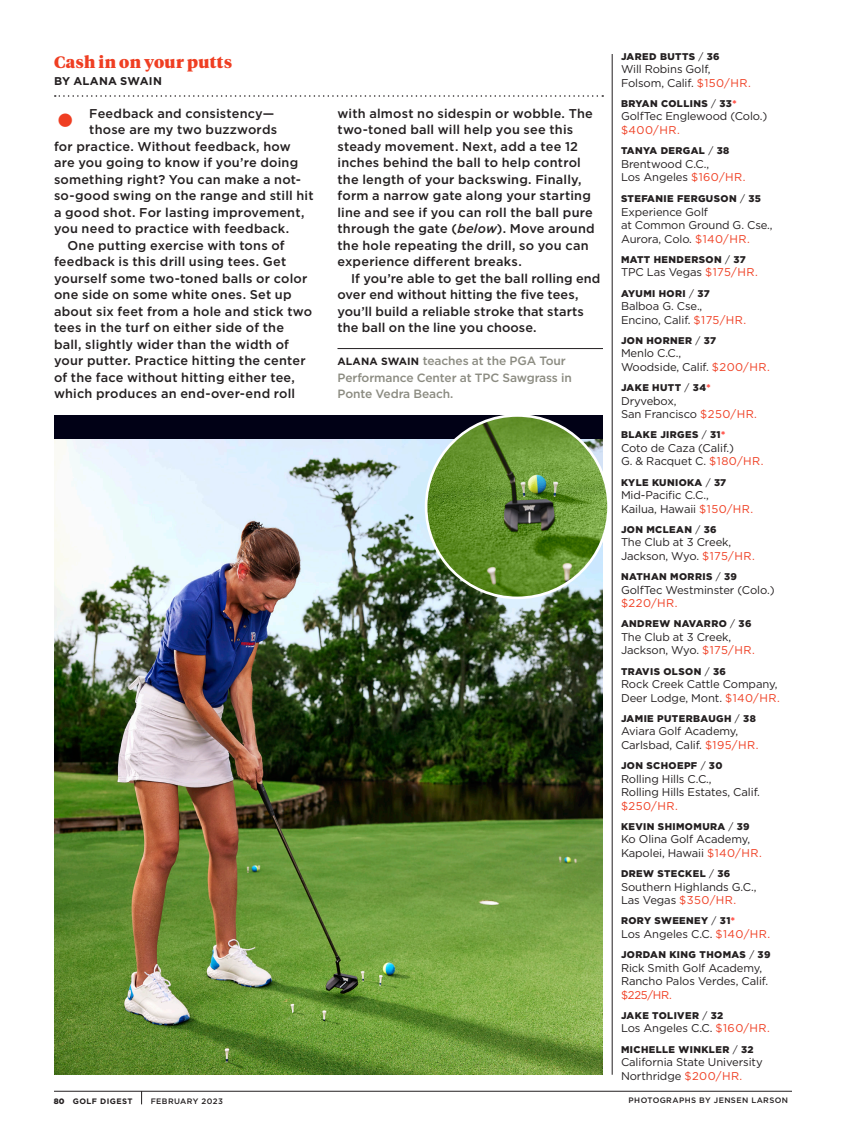
<style>
.page{position:relative;width:864px;height:1134px;background:#fff}
.page>*{position:absolute;margin:0;border:0;box-sizing:border-box;transform-origin:0 0}
.t1{font:900 16.5px "Tiempos Headline";letter-spacing:.02em;color:#ef3e22}
.t2{font:500 12.75px/16.5px "Gotham";letter-spacing:.015em;color:#231f20}
.t3{font:500 12px/16.5px "Gotham";letter-spacing:-.01em;color:#8b8b81}
.t4{font:11.25px/13.5px "Gotham";letter-spacing:-.01em;color:#231f20}
.t5{font:700 11.25px "Gotham";letter-spacing:.02em;color:#231f20}
.t6{font:900 9.75px "Gotham";letter-spacing:.04em;color:#231f20}
.t7{font:500 7.8px "Gotham";letter-spacing:.05em;color:#231f20}
.t8{font:700 7.8px "Gotham";letter-spacing:.05em;color:#231f20}
.s1{font-weight:700;font-size:44.85px;color:#ef3e22}
.s2{font-style:italic}
.s3{font-weight:700;font-size:10.5px;color:#231f20}
.s4{font-weight:400}
.s5{color:#ef3e22}
.s6{color:#ff4338}
.s7{font-weight:900}
</style>
<div class="page">
<svg style="left:55px;top:95px;width:548px;height:2px"></svg>
<hr style="left:338px;top:348px;width:265px;height:1px;background:#231f20">
<img style="left:54px;top:438px;width:549px;height:637px">
<hr style="left:612px;top:54px;width:1px;height:1021px;background:#231f20">
<div style="left:54px;top:415px;width:549px;height:23px;background:#010116"></div>
<img style="left:426px;top:415px;width:183px;height:183px;border-radius:91px">
<svg style="left:141px;top:1092px;width:1px;height:12px"></svg>
<hr style="left:54px;top:1091px;width:738px;height:1px;background:#231f20">
<p class="t1" style="left:54px;top:51px;width:180px">Cash in on your putts</p>
<p class="t5" style="left:54px;top:73px;width:109px">BY ALANA SWAIN</p>
<p class="t2" style="left:54px;top:105px;width:222px"><span class="s1">•</span> Feedback and consistency—</p>
<p class="t2" style="left:89px;top:121px;width:189px">those are my two buzzwords</p>
<p class="t2" style="left:54px;top:138px;width:238px">for practice. Without feedback, how</p>
<p class="t2" style="left:54px;top:154px;width:246px">are you going to know if you’re doing</p>
<p class="t2" style="left:54px;top:171px;width:249px">something right? You can make a not-</p>
<p class="t2" style="left:54px;top:187px;width:261px">so-good swing on the range and still hit</p>
<p class="t2" style="left:54px;top:204px;width:252px">a good shot. For lasting improvement,</p>
<p class="t2" style="left:54px;top:220px;width:237px">you need to practice with feedback.</p>
<p class="t2" style="left:68px;top:237px;width:219px">One putting exercise with tons of</p>
<p class="t2" style="left:54px;top:253px;width:234px">feedback is this drill using tees. Get</p>
<p class="t2" style="left:54px;top:270px;width:255px">yourself some two-toned balls or color</p>
<p class="t2" style="left:54px;top:286px;width:239px">one side on some white ones. Set up</p>
<p class="t2" style="left:54px;top:303px;width:260px">about six feet from a hole and stick two</p>
<p class="t2" style="left:54px;top:319px;width:232px">tees in the turf on either side of the</p>
<p class="t2" style="left:54px;top:336px;width:237px">ball, slightly wider than the width of</p>
<p class="t2" style="left:54px;top:352px;width:253px">your putter. Practice hitting the center</p>
<p class="t2" style="left:54px;top:369px;width:242px">of the face without hitting either tee,</p>
<p class="t2" style="left:54px;top:385px;width:243px">which produces an end-over-end roll</p>
<p class="t2" style="left:338px;top:105px;width:259px">with almost no sidespin or wobble. The two-toned ball will help you see this steady movement. Next, add a tee 12 inches behind the ball to help control the length of your backswing. Finally, form a narrow gate along your starting line and see if you can roll the ball pure through the gate (<span class="s2">below</span>). Move around the hole repeating the drill, so you can experience different breaks.</p>
<p class="t2" style="left:338px;top:270px;width:264px;text-indent:14px">If you’re able to get the ball rolling end over end without hitting the five tees, you’ll build a reliable stroke that starts the ball on the line you choose.</p>
<p class="t3" style="left:338px;top:353px;width:236px"><span class="s3">ALANA SWAIN</span> teaches at the PGA Tour<br>Performance Center at TPC Sawgrass in<br>Ponte Vedra Beach.</p>
<p class="t6" style="left:621px;top:49px;width:100px">JARED BUTTS <span class="s4">/</span> 36</p>
<p class="t4" style="left:621px;top:62px;width:131px">Will Robins Golf,<br>Folsom, Calif. <span class="s5">$150/</span><span class="s5">HR.</span></p>
<p class="t6" style="left:621px;top:97px;width:117px">BRYAN COLLINS <span class="s4">/</span> 33<span class="s6">*</span></p>
<p class="t4" style="left:621px;top:109px;width:148px">GolfTec Englewood (Colo.) <span class="s5">$400/</span><span class="s5">HR.</span></p>
<p class="t6" style="left:621px;top:144px;width:110px">TANYA DERGAL <span class="s4">/</span> 38</p>
<p class="t4" style="left:621px;top:157px;width:126px">Brentwood C.C.,<br>Los Angeles <span class="s5">$160/</span><span class="s5">HR.</span></p>
<p class="t6" style="left:621px;top:192px;width:141px">STEFANIE FERGUSON <span class="s4">/</span> 35</p>
<p class="t4" style="left:621px;top:205px;width:153px">Experience Golf<br>at Common Ground G. Cse.,<br>Aurora, Colo. <span class="s5">$140/</span><span class="s5">HR.</span></p>
<p class="t6" style="left:621px;top:253px;width:126px">MATT HENDERSON <span class="s4">/</span> 37</p>
<p class="t4" style="left:621px;top:265px;width:138px">TPC Las Vegas <span class="s5">$175/</span><span class="s5">HR.</span></p>
<p class="t6" style="left:621px;top:286px;width:90px">AYUMI HORI <span class="s4">/</span> 37</p>
<p class="t4" style="left:621px;top:299px;width:127px">Balboa G. Cse.,<br>Encino, Calif. <span class="s5">$175/</span><span class="s5">HR.</span></p>
<p class="t6" style="left:621px;top:334px;width:97px">JON HORNER <span class="s4">/</span> 37</p>
<p class="t4" style="left:621px;top:346px;width:150px">Menlo C.C.,<br>Woodside, Calif. <span class="s5">$200/</span><span class="s5">HR.</span></p>
<p class="t6" style="left:621px;top:381px;width:91px">JAKE HUTT <span class="s4">/</span> 34<span class="s6">*</span></p>
<p class="t4" style="left:621px;top:394px;width:138px">Dryvebox,<br>San Francisco <span class="s5">$250/</span><span class="s5">HR.</span></p>
<p class="t6" style="left:621px;top:428px;width:106px">BLAKE JIRGES <span class="s4">/</span> 31<span class="s6">*</span></p>
<p class="t4" style="left:621px;top:441px;width:144px">Coto de Caza (Calif.)<br>G. &amp; Racquet C. <span class="s5">$180/</span><span class="s5">HR.</span></p>
<p class="t6" style="left:621px;top:475px;width:107px">KYLE KUNIOKA <span class="s4">/</span> 37</p>
<p class="t4" style="left:621px;top:488px;width:134px">Mid-Pacific C.C.,<br>Kailua, Hawaii <span class="s5">$150/</span><span class="s5">HR.</span></p>
<p class="t6" style="left:621px;top:523px;width:97px">JON MCLEAN <span class="s4">/</span> 36</p>
<p class="t4" style="left:621px;top:535px;width:135px">The Club at 3 Creek,<br>Jackson, Wyo. <span class="s5">$175/</span><span class="s5">HR.</span></p>
<p class="t6" style="left:621px;top:570px;width:117px">NATHAN MORRIS <span class="s4">/</span> 39</p>
<p class="t4" style="left:621px;top:583px;width:155px">GolfTec Westminster (Colo.) <span class="s5">$220/</span><span class="s5">HR.</span></p>
<p class="t6" style="left:621px;top:617px;width:132px">ANDREW NAVARRO <span class="s4">/</span> 36</p>
<p class="t4" style="left:621px;top:630px;width:135px">The Club at 3 Creek,<br>Jackson, Wyo. <span class="s5">$175/</span><span class="s5">HR.</span></p>
<p class="t6" style="left:621px;top:665px;width:106px">TRAVIS OLSON <span class="s4">/</span> 36</p>
<p class="t4" style="left:621px;top:677px;width:160px">Rock Creek Cattle Company,<br>Deer Lodge, Mont. <span class="s5">$140/</span><span class="s5">HR.</span></p>
<p class="t6" style="left:621px;top:712px;width:136px">JAMIE PUTERBAUGH <span class="s4">/</span> 38</p>
<p class="t4" style="left:621px;top:724px;width:139px">Aviara Golf Academy,<br>Carlsbad, Calif. <span class="s5">$195/</span><span class="s5">HR.</span></p>
<p class="t6" style="left:621px;top:759px;width:103px">JON SCHOEPF <span class="s4">/</span> 30</p>
<p class="t4" style="left:621px;top:772px;width:140px">Rolling Hills C.C.,<br>Rolling Hills Estates, Calif. <span class="s5">$250/</span><span class="s5">HR.</span></p>
<p class="t6" style="left:621px;top:820px;width:130px">KEVIN SHIMOMURA <span class="s4">/</span> 39</p>
<p class="t4" style="left:621px;top:832px;width:142px">Ko Olina Golf Academy,<br>Kapolei, Hawaii <span class="s5">$140/</span><span class="s5">HR.</span></p>
<p class="t6" style="left:621px;top:867px;width:111px">DREW STECKEL <span class="s4">/</span> 36</p>
<p class="t4" style="left:621px;top:880px;width:137px">Southern Highlands G.C.,<br>Las Vegas <span class="s5">$350/</span><span class="s5">HR.</span></p>
<p class="t6" style="left:621px;top:914px;width:116px">RORY SWEENEY <span class="s4">/</span> 31<span class="s6">*</span></p>
<p class="t4" style="left:621px;top:927px;width:151px">Los Angeles C.C. <span class="s5">$140/</span><span class="s5">HR.</span></p>
<p class="t6" style="left:621px;top:948px;width:151px">JORDAN KING THOMAS <span class="s4">/</span> 39</p>
<p class="t4" style="left:621px;top:961px;width:149px">Rick Smith Golf Academy,<br>Rancho Palos Verdes, Calif. <span class="s5">$225/</span><span class="s5">HR.</span></p>
<p class="t6" style="left:621px;top:1009px;width:104px">JAKE TOLIVER <span class="s4">/</span> 32</p>
<p class="t4" style="left:621px;top:1021px;width:151px">Los Angeles C.C. <span class="s5">$160/</span><span class="s5">HR.</span></p>
<p class="t6" style="left:621px;top:1043px;width:134px">MICHELLE WINKLER <span class="s4">/</span> 32</p>
<p class="t4" style="left:621px;top:1055px;width:143px">California State University<br>Northridge <span class="s5">$200/</span><span class="s5">HR.</span></p>
<p class="t8" style="left:54px;top:1096px;width:80px"><span class="s7">80</span> GOLF DIGEST</p>
<p class="t7" style="left:151px;top:1097px;width:74px">FEBRUARY 2023</p>
<p class="t7" style="left:629px;top:1095px;width:161px">PHOTOGRAPHS BY JENSEN LARSON</p>
</div>
